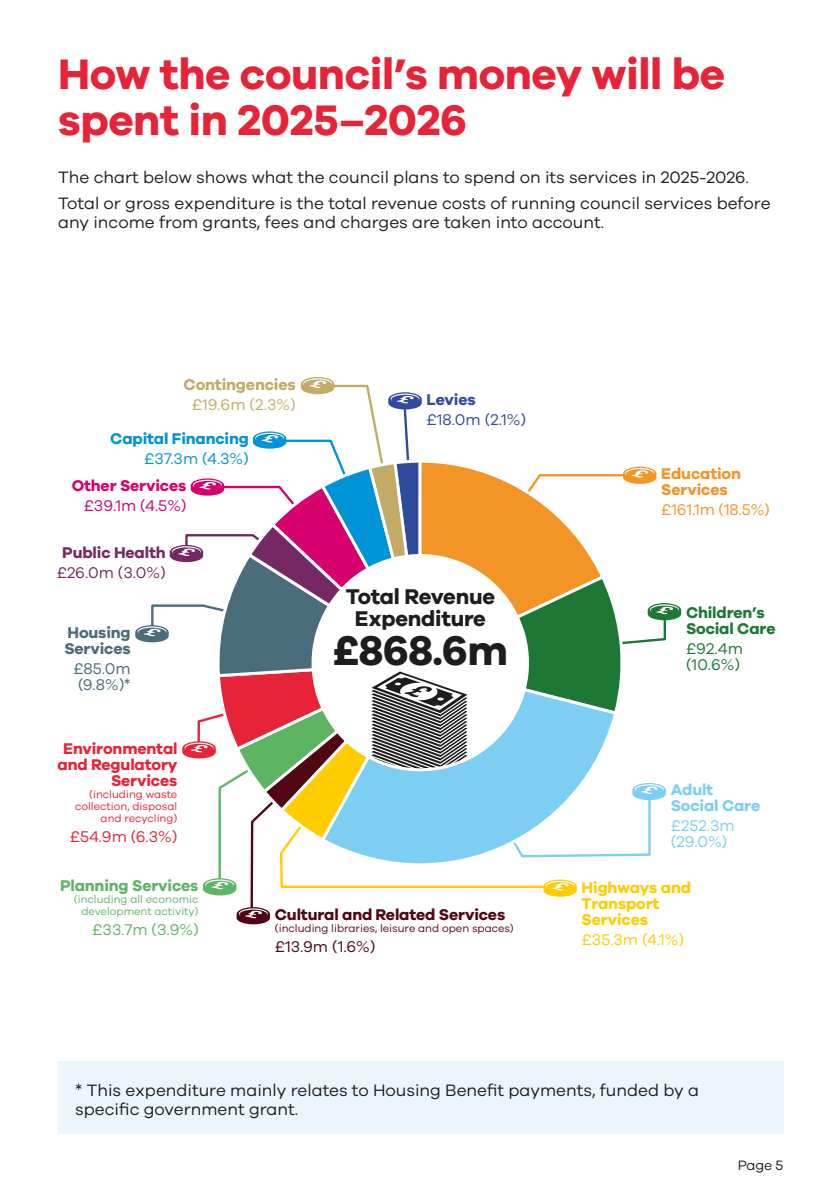
<style>
.page{position:relative;width:840px;height:1191px;background:#fff}
.page>*{position:absolute;margin:0;border:0;box-sizing:border-box;transform-origin:0 0}
.t1{font:700 44px/46px "Galano Grotesque";letter-spacing:-.01em;color:#e62337}
.t2{font:700 42.6px "Galano Grotesque";color:#1d1d1b}
.t3{font:700 22px/22px "Galano Grotesque";letter-spacing:-.01em;color:#1d1d1b;text-align:center}
.t4{font:17px/25.2px "Galano Grotesque";color:#1d1d1b}
.t5{font:700 16px/16px "Galano Grotesque";letter-spacing:-.01em;color:#e62337;text-align:right}
.t6{font:700 16px/16px "Galano Grotesque";letter-spacing:-.01em;color:#fc0}
.t7{font:700 16px "Galano Grotesque";letter-spacing:-.01em;color:#500615}
.t8{font:700 16px/16px "Galano Grotesque";letter-spacing:-.01em;color:#1c7834}
.t9{font:700 16px/16px "Galano Grotesque";letter-spacing:-.01em;color:#f39426}
.t10{font:700 16px "Galano Grotesque";letter-spacing:-.01em;color:#5db564}
.t11{font:700 16px "Galano Grotesque";letter-spacing:-.01em;color:#0093d5}
.t12{font:700 16px/16px "Galano Grotesque";letter-spacing:-.01em;color:#7dcef3}
.t13{font:700 16px/16px "Galano Grotesque";letter-spacing:-.01em;color:#4a6c7b}
.t14{font:16px "Galano Grotesque";letter-spacing:-.01em;color:#f39426}
.t15{font:16px/16px "Galano Grotesque";color:#7dcef3}
.t16{font:16px/16px "Galano Grotesque";color:#1c7834}
.t17{font:16px/16px "Galano Grotesque";color:#4a6c7b}
.t18{font:700 16px "Galano Grotesque";letter-spacing:-.01em;color:#d6016c}
.t19{font:700 16px "Galano Grotesque";letter-spacing:-.01em;color:#c1ab67}
.t20{font:16px "Galano Grotesque";color:#fc0}
.t21{font:16px "Galano Grotesque";color:#500615}
.t22{font:16px "Galano Grotesque";color:#5db564}
.t23{font:16px "Galano Grotesque";color:#e62337}
.t24{font:700 16px "Galano Grotesque";letter-spacing:-.01em;color:#752964}
.t25{font:16px "Galano Grotesque";color:#752964}
.t26{font:16px "Galano Grotesque";color:#d6016c}
.t27{font:16px "Galano Grotesque";color:#0093d5}
.t28{font:16px "Galano Grotesque";color:#c1ab67}
.t29{font:16px "Galano Grotesque";color:#304b9b}
.t30{font:700 16px "Galano Grotesque";letter-spacing:-.01em;color:#304b9b}
.t31{font:14px "Galano Grotesque";color:#1d1d1b}
.t32{font:11px/12px "Galano Grotesque";color:#e62337;text-align:right}
.t33{font:11px "Galano Grotesque";color:#500615}
.t34{font:11px/12px "Galano Grotesque";color:#5db564;text-align:right}
</style>
<div class="page">
<svg style="left:135px;top:377px;width:545px;height:548px"></svg>
<div style="left:58px;top:1061px;width:724px;height:73px;background:#eaf6fe"></div>
<h1 class="t1" style="left:58px;top:49px;width:668px">How the council’s money will be spent in 2025–2026</h1>
<p class="t4" style="left:58px;top:164px;width:713px">The chart below shows what the council plans to spend on its services in 2025-2026.<br>Total or gross expenditure is the total revenue costs of running council services before</p>
<p class="t4" style="left:58px;top:209px;width:547px">any income from grants, fees and charges are taken into account.</p>
<p class="t19" style="left:183px;top:374px;width:113px">Contingencies</p>
<p class="t28" style="left:192px;top:395px;width:105px">£19.6m (2.3%)</p>
<p class="t30" style="left:426px;top:390px;width:51px">Levies</p>
<p class="t29" style="left:426px;top:410px;width:101px">£18.0m (2.1%)</p>
<p class="t11" style="left:110px;top:429px;width:140px">Capital Financing</p>
<p class="t27" style="left:144px;top:449px;width:106px">£37.3m (4.3%)</p>
<p class="t18" style="left:72px;top:476px;width:116px">Other Services</p>
<p class="t26" style="left:84px;top:496px;width:104px">£39.1m (4.5%)</p>
<p class="t24" style="left:62px;top:542px;width:105px">Public Health</p>
<p class="t25" style="left:57px;top:563px;width:110px">£26.0m (3.0%)</p>
<p class="t13" style="left:64px;top:624px;width:68px">Housing<br>Services</p>
<p class="t17" style="left:73px;top:660px;width:59px">£85.0m (9.8%)*</p>
<p class="t5" style="left:58px;top:740px;width:121px">Environmental and Regulatory<br>Services</p>
<p class="t32" style="left:75px;top:788px;width:104px">(including waste collection, disposal and recycling)</p>
<p class="t23" style="left:70px;top:827px;width:109px">£54.9m (6.3%)</p>
<p class="t10" style="left:60px;top:876px;width:140px">Planning Services</p>
<p class="t34" style="left:74px;top:893px;width:126px">(including all economic development activity)</p>
<p class="t22" style="left:92px;top:920px;width:108px">£33.7m (3.9%)</p>
<p class="t3" style="left:345px;top:585px;width:151px">Total Revenue<br>Expenditure</p>
<h2 class="t2" style="left:332px;top:624px;width:177px">£868.6m</h2>
<p class="t7" style="left:275px;top:905px;width:232px">Cultural and Related Services</p>
<p class="t33" style="left:275px;top:922px;width:240px">(including libraries, leisure and open spaces)</p>
<p class="t21" style="left:275px;top:937px;width:102px">£13.9m (1.6%)</p>
<p class="t9" style="left:661px;top:465px;width:81px">Education<br>Services</p>
<p class="t14" style="left:661px;top:500px;width:110px">£161.1m (18.5%)</p>
<p class="t8" style="left:685px;top:604px;width:91px">Children’s<br>Social Care</p>
<p class="t16" style="left:685px;top:640px;width:58px">£92.4m (10.6%)</p>
<p class="t12" style="left:670px;top:781px;width:91px">Adult<br>Social Care</p>
<p class="t15" style="left:670px;top:817px;width:65px">£252.3m (29.0%)</p>
<p class="t6" style="left:581px;top:879px;width:111px">Highways and<br>Transport<br>Services</p>
<p class="t20" style="left:581px;top:930px;width:104px">£35.3m (4.1%)</p>
<p class="t4" style="left:75px;top:1079px;width:625px;line-height:19.6px">* This expenditure mainly relates to Housing Benefit payments, funded by a specific government grant.</p>
<p class="t31" style="left:737px;top:1156px;width:47px">Page 5</p>
</div>
